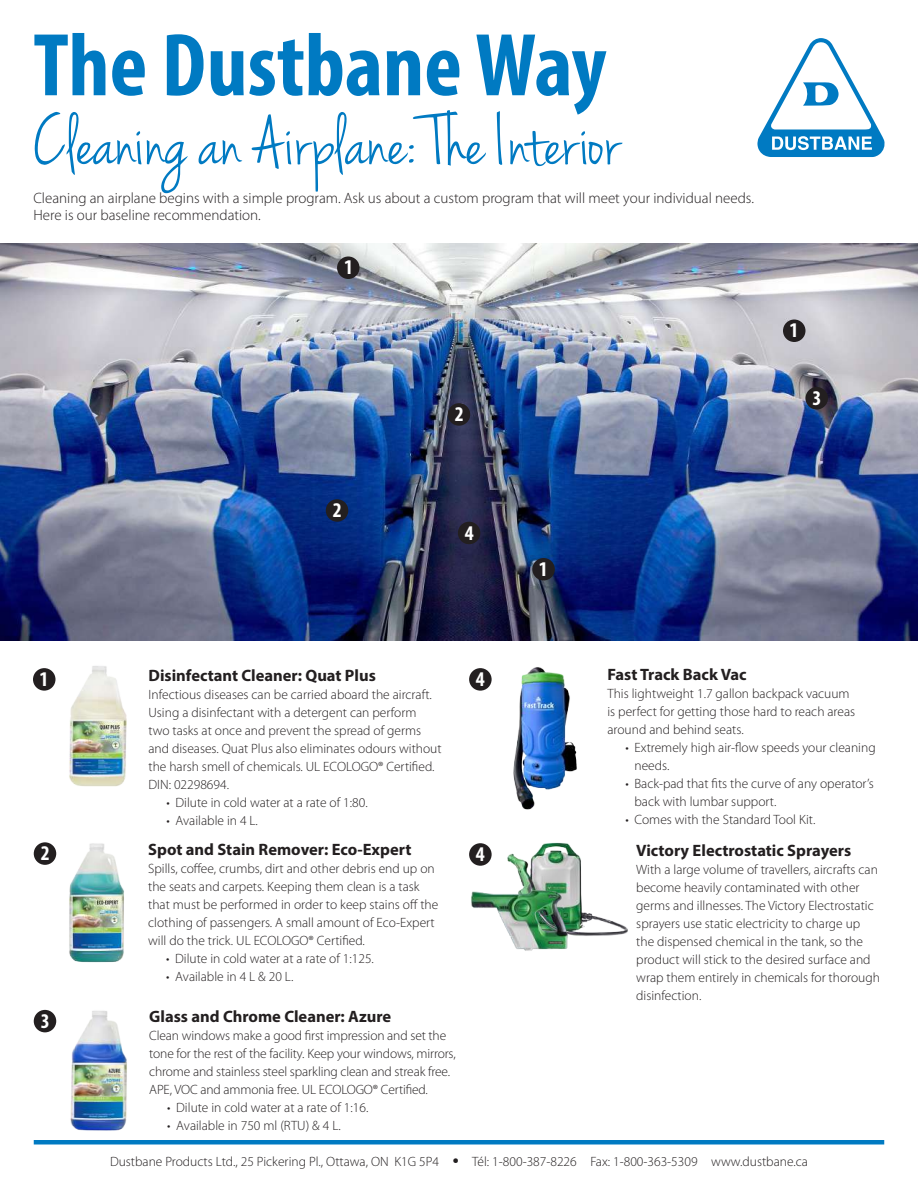
<style>
.page{position:relative;width:918px;height:1188px;background:#fff}
.page>*{position:absolute;margin:0;border:0;box-sizing:border-box;transform-origin:0 0}
.t1{font:700 condensed 90px "Myriad Pro";color:#007ac2}
.t2{font:75px "Jenna Sue";color:#007ac2}
.t3{font:700 condensed 21px "Myriad Pro";color:#fff}
.t4{font:700 16.5px "Myriad Pro";color:#231f20}
.t5{font:300 15px/16.5px "Myriad Pro";color:#231f20}
.t6{font:300 13.5px/18px "Myriad Pro";color:#231f20}
.s1{font-weight:900;font-size:16.5px}
</style>
<div class="page">
<hr style="left:34px;top:1140px;width:850px;height:4px;background:#007ac2">
<svg style="left:757px;top:38px;width:128px;height:119px"></svg>
<img style="left:0;top:244px;width:918px;height:396px">
<div style="left:532px;top:558px;width:23px;height:22px;background:#231f20;border-radius:50%"></div>
<div style="left:783px;top:320px;width:23px;height:22px;background:#231f20;border-radius:50%"></div>
<div style="left:458px;top:522px;width:22px;height:22px;background:#231f20;border-radius:50%"></div>
<div style="left:448px;top:403px;width:22px;height:23px;background:#231f20;border-radius:50%"></div>
<div style="left:326px;top:499px;width:22px;height:23px;background:#231f20;border-radius:50%"></div>
<div style="left:33px;top:668px;width:23px;height:23px;background:#231f20;border-radius:50%"></div>
<div style="left:34px;top:842px;width:22px;height:23px;background:#231f20;border-radius:50%"></div>
<img style="left:513px;top:667px;width:64px;height:143px">
<div style="left:469px;top:668px;width:23px;height:23px;background:#231f20;border-radius:50%"></div>
<img style="left:69px;top:843px;width:55px;height:120px">
<img style="left:69px;top:666px;width:58px;height:121px">
<div style="left:34px;top:1010px;width:22px;height:22px;background:#231f20;border-radius:50%"></div>
<img style="left:70px;top:1011px;width:57px;height:120px">
<div style="left:806px;top:387px;width:22px;height:23px;background:#231f20;border-radius:50%"></div>
<div style="left:337px;top:256px;width:23px;height:23px;background:#231f20;border-radius:50%"></div>
<img style="left:507px;top:842px;width:121px;height:94px">
<img style="left:471px;top:879px;width:100px;height:72px">
<div style="left:469px;top:843px;width:23px;height:23px;background:#231f20;border-radius:50%"></div>
<h1 class="t1" style="left:33px;top:9px;width:575px">The Dustbane Way</h1>
<h2 class="t2" style="left:33px;top:99px;width:588px">Cleaning an Airplane: The Interior</h2>
<p class="t5" style="left:33px;top:190px;width:722px">Cleaning an airplane begins with a simple program. Ask us about a custom program that will meet your individual needs.<br>Here is our baseline recommendation.</p>
<h3 class="t3" style="left:344px;top:254px;width:10px">1</h3>
<h3 class="t3" style="left:789px;top:317px;width:10px">1</h3>
<h3 class="t3" style="left:813px;top:385px;width:10px">3</h3>
<h3 class="t3" style="left:455px;top:401px;width:10px">2</h3>
<h3 class="t3" style="left:333px;top:497px;width:10px">2</h3>
<h3 class="t3" style="left:465px;top:519px;width:10px">4</h3>
<h3 class="t3" style="left:539px;top:556px;width:10px">1</h3>
<h3 class="t3" style="left:39px;top:666px;width:10px">1</h3>
<p class="t4" style="left:148px;top:665px;width:229px">Disinfectant Cleaner: Quat Plus</p>
<p class="t6" style="left:148px;top:685px;width:295px">Infectious diseases can be carried aboard the aircraft.<br>Using a disinfectant with a detergent can perform<br>two tasks at once and prevent the spread of germs and diseases. Quat Plus also eliminates odours without the harsh smell of chemicals. UL ECOLOGO® Certified.<br>DIN: 02298694.</p>
<p class="t6" style="left:166px;top:793px;width:203px">• Dilute in cold water at a rate of 1:80.</p>
<p class="t6" style="left:166px;top:811px;width:93px">• Available in 4 L.</p>
<h3 class="t3" style="left:476px;top:666px;width:10px">4</h3>
<p class="t4" style="left:608px;top:664px;width:141px">Fast Track Back Vac</p>
<p class="t6" style="left:608px;top:684px;width:249px">This lightweight 1.7 gallon backpack vacuum is perfect for getting those hard to reach areas around and behind seats.</p>
<p class="t6" style="left:634px;top:738px;width:243px;text-indent:-9px">• Extremely high air-flow speeds your cleaning needs.</p>
<p class="t6" style="left:634px;top:774px;width:241px;text-indent:-9px">• Back-pad that fits the curve of any operator’s back with lumbar support.</p>
<p class="t6" style="left:626px;top:810px;width:191px">• Comes with the Standard Tool Kit.</p>
<h3 class="t3" style="left:41px;top:840px;width:10px">2</h3>
<p class="t4" style="left:148px;top:839px;width:265px">Spot and Stain Remover: Eco-Expert</p>
<p class="t6" style="left:148px;top:860px;width:292px">Spills, coffee, crumbs, dirt and other debris end up on the seats and carpets. Keeping them clean is a task that must be performed in order to keep stains off the clothing of passengers. A small amount of Eco-Expert will do the trick. UL ECOLOGO® Certified.</p>
<p class="t6" style="left:166px;top:950px;width:209px">• Dilute in cold water at a rate of 1:125.</p>
<p class="t6" style="left:166px;top:968px;width:129px">• Available in 4 L &amp; 20 L.</p>
<h3 class="t3" style="left:476px;top:841px;width:10px">4</h3>
<p class="t4" style="left:636px;top:839px;width:216px">Victory Electrostatic Sprayers</p>
<p class="t6" style="left:636px;top:860px;width:245px">With a large volume of travellers, aircrafts can become heavily contaminated with other germs and illnesses. The Victory Electrostatic sprayers use static electricity to charge up the dispensed chemical in the tank, so the product will stick to the desired surface and wrap them entirely in chemicals for thorough disinfection.</p>
<h3 class="t3" style="left:41px;top:1008px;width:10px">3</h3>
<p class="t4" style="left:149px;top:1006px;width:244px">Glass and Chrome Cleaner: Azure</p>
<p class="t6" style="left:149px;top:1027px;width:308px">Clean windows make a good first impression and set the tone for the rest of the facility. Keep your windows, mirrors, chrome and stainless steel sparkling clean and streak free.<br>APE, VOC and ammonia free. UL ECOLOGO® Certified.</p>
<p class="t6" style="left:167px;top:1099px;width:203px">• Dilute in cold water at a rate of 1:16.</p>
<p class="t6" style="left:167px;top:1117px;width:175px">• Available in 750 ml (RTU) &amp; 4 L.</p>
<p class="t6" style="left:110px;top:1153px;width:699px">Dustbane Products Ltd., 25 Pickering Pl., Ottawa, ON K1G 5P4 <span class="s1">•</span> Tél: 1-800-387-8226 Fax: 1-800-363-5309 www.dustbane.ca</p>
</div>
